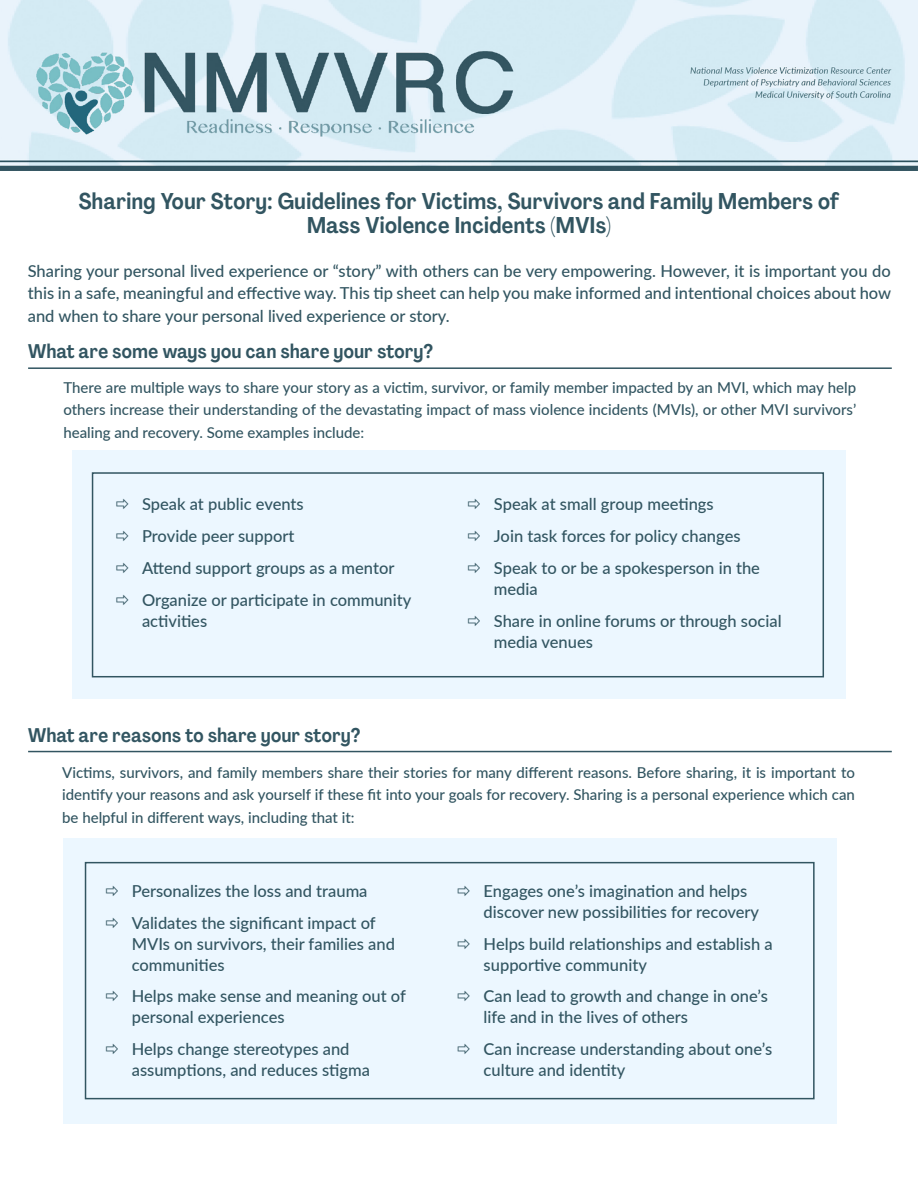
<style>
.page{position:relative;width:918px;height:1188px;background:#fff}
.page>*{position:absolute;margin:0;border:0;box-sizing:border-box;transform-origin:0 0}
.Tip_Sheet_Title{font:700 22.5px/24px "Agrandir Text";letter-spacing:-.01em;color:#325561;text-align:center;scale:.96 1}
.Sections{font:700 19.5px "Agrandir Text";letter-spacing:-.01em;color:#325561;scale:.95 1}
.Tip_Sheet_Body_Copy{font:500 16.5px/21px "Lato";color:#325561}
.Tip_Sheet_Body_Copy-2{font:500 15px/22.5px "Lato";color:#325561;text-align:justify}
</style>
<div class="page">
<img style="left:0;top:0;width:918px;height:171px">
<hr style="left:28px;top:367px;width:864px;height:2px;background:#325561">
<div style="left:72px;top:451px;width:774px;height:248px;background:#ecf7ff"></div>
<div style="left:92px;top:472px;width:732px;height:205px;border:2px solid #325561"></div>
<hr style="left:28px;top:751px;width:864px;height:1px;background:#325561">
<div style="left:63px;top:838px;width:773px;height:285px;background:#ecf7ff"></div>
<div style="left:85px;top:862px;width:730px;height:237px;border:2px solid #325561"></div>
<p class="Tip_Sheet_Title" style="left:78px;top:189px;width:794px">Sharing Your Story: Guidelines for Victims, Survivors and Family Members of<br>Mass Violence Incidents (MVIs)</p>
<p class="Tip_Sheet_Body_Copy" style="left:28px;top:259px;width:865px;line-height:22.5px;text-align:justify">Sharing your personal lived experience or “story” with others can be very empowering. However, it is important you do this in a safe, meaningful and effective way. This tip sheet can help you make informed and intentional choices about how and when to share your personal lived experience or story.</p>
<p class="Sections" style="left:28px;top:339px;width:428px">What are some ways you can share your story?</p>
<p class="Tip_Sheet_Body_Copy-2" style="left:63px;top:376px;width:794px">There are multiple ways to share your story as a victim, survivor, or family member impacted by an MVI, which may help others increase their understanding of the devastating impact of mass violence incidents (MVIs), or other MVI survivors’ healing and recovery. Some examples include:</p>
<p class="Tip_Sheet_Body_Copy" style="left:142px;top:493px;width:163px">Speak at public events</p>
<p class="Tip_Sheet_Body_Copy" style="left:142px;top:525px;width:154px">Provide peer support</p>
<p class="Tip_Sheet_Body_Copy" style="left:142px;top:557px;width:254px">Attend support groups as a mentor</p>
<p class="Tip_Sheet_Body_Copy" style="left:142px;top:589px;width:271px">Organize or participate in community activities</p>
<p class="Sections" style="left:28px;top:723px;width:352px">What are reasons to share your story?</p>
<p class="Tip_Sheet_Body_Copy" style="left:494px;top:493px;width:221px">Speak at small group meetings</p>
<p class="Tip_Sheet_Body_Copy" style="left:494px;top:525px;width:248px">Join task forces for policy changes</p>
<p class="Tip_Sheet_Body_Copy" style="left:494px;top:557px;width:268px">Speak to or be a spokesperson in the media</p>
<p class="Tip_Sheet_Body_Copy" style="left:494px;top:610px;width:289px">Share in online forums or through social media venues</p>
<p class="Tip_Sheet_Body_Copy-2" style="left:62px;top:760px;width:794px">Victims, survivors, and family members share their stories for many different reasons. Before sharing, it is important to identify your reasons and ask yourself if these fit into your goals for recovery. Sharing is a personal experience which can be helpful in different ways, including that it:</p>
<p class="Tip_Sheet_Body_Copy" style="left:132px;top:880px;width:237px">Personalizes the loss and trauma</p>
<p class="Tip_Sheet_Body_Copy" style="left:132px;top:911px;width:265px">Validates the significant impact of<br>MVIs on survivors, their families and communities</p>
<p class="Tip_Sheet_Body_Copy" style="left:132px;top:985px;width:276px">Helps make sense and meaning out of personal experiences</p>
<p class="Tip_Sheet_Body_Copy" style="left:132px;top:1038px;width:240px">Helps change stereotypes and assumptions, and reduces stigma</p>
<p class="Tip_Sheet_Body_Copy" style="left:484px;top:880px;width:277px">Engages one’s imagination and helps discover new possibilities for recovery</p>
<p class="Tip_Sheet_Body_Copy" style="left:484px;top:932px;width:290px">Helps build relationships and establish a supportive community</p>
<p class="Tip_Sheet_Body_Copy" style="left:484px;top:985px;width:286px">Can lead to growth and change in one’s life and in the lives of others</p>
<p class="Tip_Sheet_Body_Copy" style="left:484px;top:1038px;width:290px">Can increase understanding about one’s culture and identity</p>
</div>
